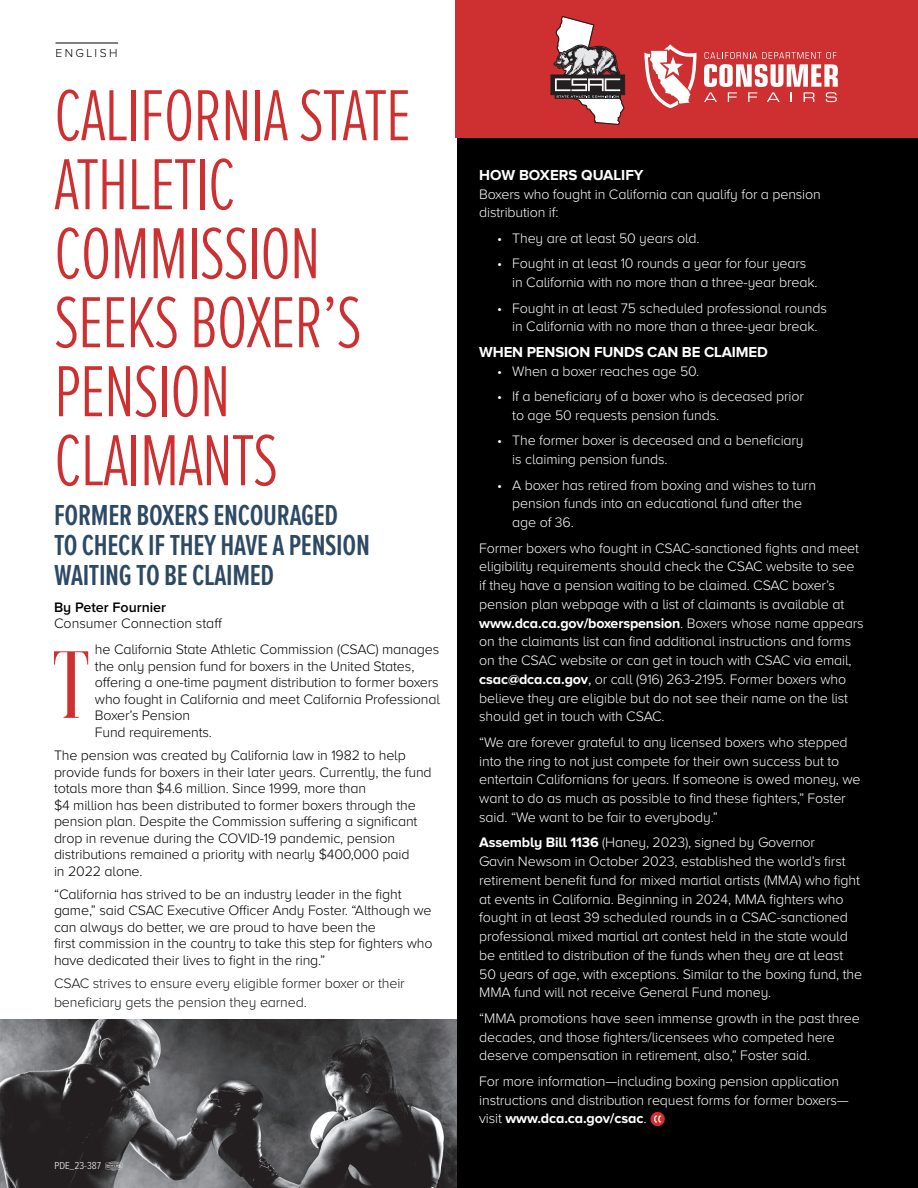
<style>
.page{position:relative;width:918px;height:1188px;background:#fff}
.page>*{position:absolute;margin:0;border:0;box-sizing:border-box;transform-origin:0 0}
.t1{font:300 75px/69px "Proxima Nova A Ex Cn";letter-spacing:-.02em;color:#ce3031}
.t2{font:600 30px/30px "Proxima Nova Ex Cn";letter-spacing:-.01em;color:#2c4965}
.t3{font:700 15px "Proxima Nova A";letter-spacing:-.01em;color:#fff}
.t4{font:300 14.25px/18.8px "Proxima Nova A";letter-spacing:-.01em;color:#fff}
.t5{font:300 14.25px/16.5px "Proxima Nova A";letter-spacing:-.01em;color:#000}
.t6{font:300 14.25px/18.8px "Proxima Nova A";letter-spacing:-.01em;color:#1a1a1a}
.t7{font:600 14.25px "Proxima Nova A";color:#000}
.t8{font:300 12px "Proxima Nova S";letter-spacing:.2em;color:#000}
.t9{font:300 10.5px "Proxima Nova A Cond";color:#fff}
.s1{font-weight:700}
.s2{font-weight:400}
.s3{font-size:15px}
</style>
<div class="page">
<img style="left:0;top:1020px;width:457px;height:168px">
<div style="left:457px;top:0;width:461px;height:1188px;background:#000"></div>
<div style="left:455px;top:0;width:463px;height:138px;background:#ce3031"></div>
<svg style="left:644px;top:44px;width:53px;height:64px"></svg>
<svg style="left:704px;top:52px;width:134px;height:50px"></svg>
<svg style="left:550px;top:16px;width:75px;height:109px"></svg>
<hr style="left:56px;top:43px;width:62px;height:1px;background:#000">
<svg style="left:105px;top:1161px;width:17px;height:10px"></svg>
<svg style="left:650px;top:1112px;width:15px;height:14px"></svg>
<svg style="left:54px;top:651px;width:34px;height:67px"></svg>
<p class="t8" style="left:56px;top:47px;width:63px">ENGLISH</p>
<h1 class="t1" style="left:54px;top:81px;width:359px">CALIFORNIA STATE<br>ATHLETIC<br>COMMISSION<br>SEEKS BOXER’S<br>PENSION<br>CLAIMANTS</h1>
<p class="t2" style="left:54px;top:501px;width:317px">FORMER BOXERS ENCOURAGED<br>TO CHECK IF THEY HAVE A PENSION<br>WAITING TO BE CLAIMED</p>
<p class="t7" style="left:54px;top:599px;width:114px">By Peter Fournier</p>
<p class="t5" style="left:54px;top:615px;width:170px">Consumer Connection staff</p>
<p class="t5" style="left:95px;top:641px;width:346px">he California State Athletic Commission (CSAC) manages</p>
<p class="t5" style="left:95px;top:658px;width:347px">the only pension fund for boxers in the United States, offering a one-time payment distribution to former boxers who fought in California and meet California Professional Boxer’s Pension</p>
<p class="t5" style="left:95px;top:724px;width:119px">Fund requirements.</p>
<p class="t5" style="left:54px;top:747px;width:379px">The pension was created by California law in 1982 to help provide funds for boxers in their later years. Currently, the fund totals more than $4.6 million. Since 1999, more than<br>$4 million has been distributed to former boxers through the pension plan. Despite the Commission suffering a significant drop in revenue during the COVID-19 pandemic, pension distributions remained a priority with nearly $400,000 paid<br>in 2022 alone.</p>
<p class="t5" style="left:54px;top:886px;width:380px">“California has strived to be an industry leader in the fight game,” said CSAC Executive Officer Andy Foster. “Although we can always do better, we are proud to have been the<br>first commission in the country to take this step for fighters who have dedicated their lives to fight in the ring.”</p>
<p class="t6" style="left:54px;top:974px;width:352px">CSAC strives to ensure every eligible former boxer or their beneficiary gets the pension they earned.</p>
<p class="t9" style="left:55px;top:1160px;width:48px">PDE_23-387</p>
<h2 class="t3" style="left:479px;top:166px;width:166px">HOW BOXERS QUALIFY</h2>
<p class="t4" style="left:479px;top:184px;width:343px">Boxers who fought in California can qualify for a pension distribution if:</p>
<p class="t4" style="left:497px;top:229px;width:204px">• They are at least 50 years old.</p>
<p class="t4" style="left:512px;top:254px;width:307px;text-indent:-15px">• Fought in at least 10 rounds a year for four years in California with no more than a three-year break.</p>
<p class="t4" style="left:497px;top:298px;width:331px;text-align:center">• Fought in at least 75 scheduled professional rounds in California with no more than a three-year break.</p>
<h2 class="t3" style="left:479px;top:343px;width:290px">WHEN PENSION FUNDS CAN BE CLAIMED</h2>
<p class="t4" style="left:497px;top:361px;width:204px">• When a boxer reaches age 50.</p>
<p class="t4" style="left:512px;top:387px;width:293px;text-indent:-15px">• If a beneficiary of a boxer who is deceased prior to age 50 requests pension funds.</p>
<p class="t4" style="left:512px;top:431px;width:293px;text-indent:-15px">• The former boxer is deceased and a beneficiary is claiming pension funds.</p>
<p class="t4" style="left:512px;top:475px;width:305px;text-indent:-15px">• A boxer has retired from boxing and wishes to turn pension funds into an educational fund after the age of 36.</p>
<p class="t4" style="left:479px;top:538px;width:386px">Former boxers who fought in CSAC-sanctioned fights and meet eligibility requirements should check the CSAC website to see if they have a pension waiting to be claimed. CSAC boxer’s pension plan webpage with a list of claimants is available at <span class="s1">www.dca.ca.gov/boxerspension</span>. Boxers whose name appears on the claimants list can find additional instructions and forms on the CSAC website or can get in touch with CSAC via email, <span class="s1">csac@dca.ca.gov</span><span class="s2">,</span> or call (916) 263-2195. Former boxers who believe they are eligible but do not see their name on the list should get in touch with CSAC.</p>
<p class="t4" style="left:479px;top:733px;width:383px">“We are forever grateful to any licensed boxers who stepped into the ring to not just compete for their own success but to entertain Californians for years. If someone is owed money, we want to do as much as possible to find these fighters,” Foster said. “We want to be fair to everybody.”</p>
<p class="t4" style="left:479px;top:833px;width:384px"><span class="s1">Assembly Bill 1136</span> (Haney, 2023), signed by Governor<br>Gavin Newsom in October 2023, established the world’s first retirement benefit fund for mixed martial artists (MMA) who fight at events in California. Beginning in 2024, MMA fighters who fought in at least 39 scheduled rounds in a CSAC-sanctioned professional mixed martial art contest held in the state would be entitled to distribution of the funds when they are at least 50 years of age, with exceptions. Similar to the boxing fund, the MMA fund will not receive General Fund money.</p>
<p class="t4" style="left:479px;top:1009px;width:382px">“MMA promotions have seen immense growth in the past three decades, and those fighters/licensees who competed here deserve compensation in retirement, also,” Foster said.</p>
<p class="t4" style="left:479px;top:1072px;width:371px">For more information—including boxing pension application instructions and distribution request forms for former boxers— visit <span class="s1">www.dca.ca.gov/csac</span><span class="s3">.</span></p>
</div>
